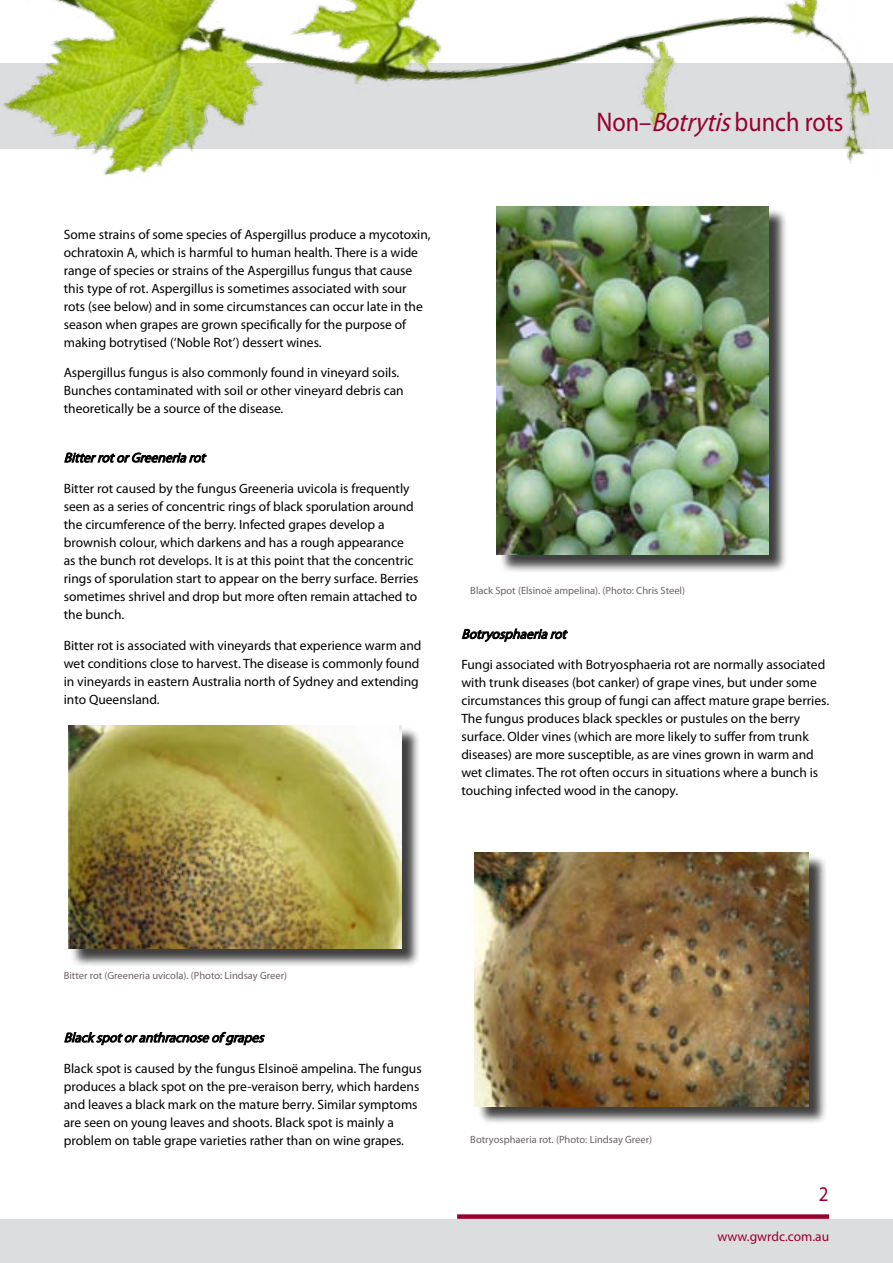
<style>
.page{position:relative;width:893px;height:1263px;background:#fff}
.page>*{position:absolute;margin:0;border:0;box-sizing:border-box;transform-origin:0 0}
.t1{font:27px "Myriad Pro";color:#98002e;scale:.9 1}
.t2{font:21px "Myriad Pro";color:#98002e;scale:.9 1}
.t3{font:13.5px/18px "Myriad Pro";color:#000}
.t4{font:italic 13.5px "Myriad Pro";color:#000}
.t5{font:13.5px "Myriad Pro";color:#98002e}
.t6{font:10.5px "Myriad Pro";color:#6d6068}
.s1{font-style:italic}
</style>
<div class="page">
<div style="left:0;top:1219px;width:893px;height:44px;background:#dcddde"></div>
<div style="left:457px;top:1214px;width:372px;height:5px;background:#98002e"></div>
<img style="left:0;top:0;width:881px;height:176px">
<svg style="left:64px;top:452px;width:143px;height:11px"></svg>
<svg style="left:64px;top:1032px;width:201px;height:13px"></svg>
<svg style="left:462px;top:628px;width:106px;height:14px"></svg>
<div style="left:71px;top:728px;width:349px;height:240px;background:#000;opacity:.75"></div>
<img style="left:68px;top:725px;width:334px;height:223px">
<div style="left:499px;top:209px;width:288px;height:364px;background:#000;opacity:.75"></div>
<img style="left:496px;top:206px;width:273px;height:349px">
<div style="left:477px;top:854px;width:350px;height:270px;background:#000;opacity:.75"></div>
<img style="left:475px;top:852px;width:333px;height:254px">
<h1 class="t1" style="left:596px;top:105px;width:276px">Non–<span class="s1">Botrytis</span>bunch rots</h1>
<p class="t3" style="left:64px;top:225px;width:368px">Some strains of some species of Aspergillus produce a mycotoxin, ochratoxin A, which is harmful to human health. There is a wide range of species or strains of the Aspergillus fungus that cause this type of rot. Aspergillus is sometimes associated with sour rots (see below) and in some circumstances can occur late in the season when grapes are grown specifically for the purpose of making botrytised (‘Noble Rot’) dessert wines.</p>
<p class="t3" style="left:64px;top:364px;width:341px">Aspergillus fungus is also commonly found in vineyard soils.<br>Bunches contaminated with soil or other vineyard debris can theoretically be a source of the disease.</p>
<p class="t4" style="left:64px;top:449px;width:147px">BitterrotorGreeneriarot</p>
<p class="t3" style="left:64px;top:479px;width:356px">Bitter rot caused by the fungus Greeneria uvicola is frequently seen as a series of concentric rings of black sporulation around the circumference of the berry. Infected grapes develop a brownish colour, which darkens and has a rough appearance as the bunch rot develops. It is at this point that the concentric rings of sporulation start to appear on the berry surface. Berries sometimes shrivel and drop but more often remain attached to the bunch.</p>
<p class="t3" style="left:64px;top:636px;width:359px">Bitter rot is associated with vineyards that experience warm and wet conditions close to harvest. The disease is commonly found in vineyards in eastern Australia north of Sydney and extending into Queensland.</p>
<p class="t6" style="left:470px;top:584px;width:216px">Black Spot (Elsinoë ampelina). (Photo: Chris Steel)</p>
<p class="t4" style="left:461px;top:626px;width:110px">Botryosphaeriarot</p>
<p class="t3" style="left:461px;top:655px;width:369px">Fungi associated with Botryosphaeria rot are normally associated with trunk diseases (bot canker) of grape vines, but under some circumstances this group of fungi can affect mature grape berries.<br>The fungus produces black speckles or pustules on the berry surface. Older vines (which are more likely to suffer from trunk diseases) are more susceptible, as are vines grown in warm and wet climates. The rot often occurs in situations where a bunch is touching infected wood in the canopy.</p>
<p class="t6" style="left:64px;top:968px;width:225px">Bitter rot (Greeneria uvicola). (Photo: Lindsay Greer)</p>
<p class="t4" style="left:64px;top:1029px;width:206px">Blackspotoranthracnoseofgrapes</p>
<p class="t3" style="left:64px;top:1059px;width:359px">Black spot is caused by the fungus Elsinoë ampelina. The fungus produces a black spot on the pre-veraison berry, which hardens and leaves a black mark on the mature berry. Similar symptoms are seen on young leaves and shoots. Black spot is mainly a problem on table grape varieties rather than on wine grapes.</p>
<p class="t6" style="left:470px;top:1133px;width:183px">Botryosphaeria rot. (Photo: Lindsay Greer)</p>
<h2 class="t2" style="left:819px;top:1181px;width:12px">2</h2>
<p class="t5" style="left:717px;top:1228px;width:113px">www.gwrdc.com.au</p>
</div>
